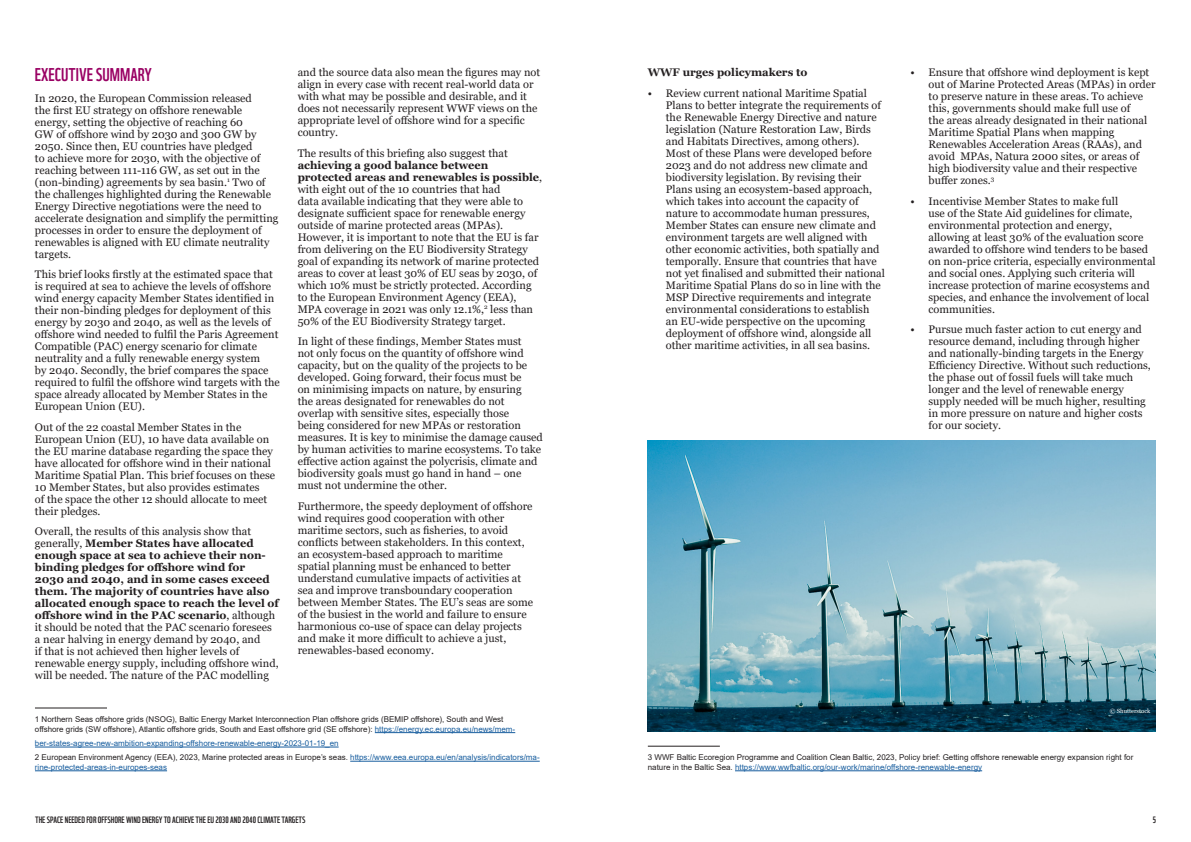
<style>
.page{position:relative;width:1191px;height:842px;background:#fff}
.page>*{position:absolute;margin:0;border:0;box-sizing:border-box;transform-origin:0 0}
.Subhead{font:18px "WWF";color:#990163}
.Bodycopy{font:11px/12px "Georgia";color:#231f20}
.Bodycopy-2{font:700 11px "Georgia";color:#231f20}
.t1{font:9px "WWF";color:#231f20}
.t2{font:8px/9.6px "Arial";color:#231f20}
.t3{font:8px/9.6px "Arial";color:#175d9e}
.Copyright_Credit{font:6px "Georgia";color:#fff}
.s1{font-weight:700}
.s2{color:#175d9e}
.s3{color:#231f20}
</style>
<div class="page">
<hr style="left:35px;top:707px;width:72px;height:1px;background:#231f20">
<hr style="left:375px;top:732px;width:140px;height:1px;background:#175d9e">
<hr style="left:35px;top:747px;width:304px;height:1px;background:#175d9e">
<hr style="left:350px;top:761px;width:190px;height:1px;background:#175d9e">
<hr style="left:35px;top:770px;width:132px;height:1px;background:#175d9e">
<hr style="left:648px;top:746px;width:72px;height:1px;background:#231f20">
<hr style="left:735px;top:770px;width:247px;height:1px;background:#175d9e">
<img style="left:647px;top:441px;width:508px;height:291px">
<p class="Subhead" style="left:35px;top:62px;width:118px">EXECUTIVE SUMMARY</p>
<p class="Bodycopy" style="left:35px;top:92px;width:245px">In 2020, the European Commission released<br>the first EU strategy on offshore renewable energy, setting the objective of reaching 60<br>GW of offshore wind by 2030 and 300 GW by 2050. Since then, EU countries have pledged<br>to achieve more for 2030, with the objective of reaching between 111-116 GW, as set out in the (non-binding) agreements by sea basin.<sup>1</sup> Two of the challenges highlighted during the Renewable Energy Directive negotiations were the need to accelerate designation and simplify the permitting processes in order to ensure the deployment of renewables is aligned with EU climate neutrality targets.</p>
<p class="Bodycopy" style="left:35px;top:268px;width:246px">This brief looks firstly at the estimated space that is required at sea to achieve the levels of offshore wind energy capacity Member States identified in their non-binding pledges for deployment of this energy by 2030 and 2040, as well as the levels of offshore wind needed to fulfil the Paris Agreement Compatible (PAC) energy scenario for climate neutrality and a fully renewable energy system<br>by 2040. Secondly, the brief compares the space required to fulfil the offshore wind targets with the space already allocated by Member States in the European Union (EU).</p>
<p class="Bodycopy" style="left:35px;top:421px;width:242px">Out of the 22 coastal Member States in the European Union (EU), 10 have data available on the EU marine database regarding the space they have allocated for offshore wind in their national Maritime Spatial Plan. This brief focuses on these 10 Member States, but also provides estimates<br>of the space the other 12 should allocate to meet their pledges.</p>
<p class="Bodycopy" style="left:35px;top:525px;width:245px">Overall, the results of this analysis show that generally, <span class="s1">Member States have allocated enough space at sea to achieve their non&shy;binding pledges for offshore wind for<br>2030 and 2040, and in some cases exceed them. The majority of countries have also allocated enough space to reach the level of offshore wind in the PAC scenario</span>, although it should be noted that the PAC scenario foresees a near halving in energy demand by 2040, and<br>if that is not achieved then higher levels of renewable energy supply, including offshore wind, will be needed. The nature of the PAC modelling</p>
<p class="t2" style="left:35px;top:714px;width:482px">1 Northern Seas offshore grids (NSOG), Baltic Energy Market Interconnection Plan offshore grids (BEMIP offshore), South and West offshore grids (SW offshore), Atlantic offshore grids, South and East offshore grid (SE offshore): <span class="s2">https://energy.ec.europa.eu/news/mem-</span></p>
<p class="t3" style="left:35px;top:738px;width:305px">ber-states-agree-new-ambition-expanding-offshore-renewable-energy-2023-01-19_en</p>
<p class="t3" style="left:35px;top:753px;width:506px"><span class="s3">2 European Environment Agency (EEA), 2023, Marine protected areas in Europe’s seas.</span> https://www.eea.europa.eu/en/analysis/indicators/ma&shy;rine-protected-areas-in-europes-seas</p>
<p class="Bodycopy" style="left:298px;top:67px;width:244px">and the source data also mean the figures may not align in every case with recent real-world data or with what may be possible and desirable, and it does not necessarily represent WWF views on the appropriate level of offshore wind for a specific country.</p>
<p class="Bodycopy" style="left:298px;top:147px;width:246px">The results of this briefing also suggest that <span class="s1">achieving a good balance between protected areas and renewables is possible</span>, with eight out of the 10 countries that had<br>data available indicating that they were able to designate sufficient space for renewable energy outside of marine protected areas (MPAs).<br>However, it is important to note that the EU is far from delivering on the EU Biodiversity Strategy goal of expanding its network of marine protected areas to cover at least 30% of EU seas by 2030, of which 10% must be strictly protected. According to the European Environment Agency (EEA), MPA coverage in 2021 was only 12.1%,<sup>2</sup> less than 50% of the EU Biodiversity Strategy target.</p>
<p class="Bodycopy" style="left:298px;top:336px;width:247px">In light of these findings, Member States must<br>not only focus on the quantity of offshore wind capacity, but on the quality of the projects to be developed. Going forward, their focus must be<br>on minimising impacts on nature, by ensuring<br>the areas designated for renewables do not overlap with sensitive sites, especially those<br>being considered for new MPAs or restoration measures. It is key to minimise the damage caused by human activities to marine ecosystems. To take effective action against the polycrisis, climate and biodiversity goals must go hand in hand – one must not undermine the other.</p>
<p class="Bodycopy" style="left:298px;top:500px;width:237px">Furthermore, the speedy deployment of offshore wind requires good cooperation with other maritime sectors, such as fisheries, to avoid conflicts between stakeholders. In this context, an ecosystem-based approach to maritime spatial planning must be enhanced to better understand cumulative impacts of activities at sea and improve transboundary cooperation between Member States. The EU’s seas are some of the busiest in the world and failure to ensure harmonious co-use of space can delay projects and make it more difficult to achieve a just, renewables-based economy.</p>
<p class="Bodycopy-2" style="left:648px;top:65px;width:161px">WWF urges policymakers to</p>
<p class="Bodycopy" style="left:666px;top:87px;width:221px;text-indent:-18px">• Review current national Maritime Spatial Plans to better integrate the requirements of the Renewable Energy Directive and nature legislation (Nature Restoration Law, Birds and Habitats Directives, among others).<br>Most of these Plans were developed before 2023 and do not address new climate and biodiversity legislation. By revising their Plans using an ecosystem-based approach, which takes into account the capacity of nature to accommodate human pressures, Member States can ensure new climate and environment targets are well aligned with other economic activities, both spatially and temporally. Ensure that countries that have not yet finalised and submitted their national Maritime Spatial Plans do so in line with the MSP Directive requirements and integrate environmental considerations to establish<br>an EU-wide perspective on the upcoming deployment of offshore wind, alongside all other maritime activities, in all sea basins.</p>
<p class="Bodycopy" style="left:928px;top:67px;width:229px;text-indent:-18px">• Ensure that offshore wind deployment is kept out of Marine Protected Areas (MPAs) in order to preserve nature in these areas. To achieve this, governments should make full use of<br>the areas already designated in their national Maritime Spatial Plans when mapping Renewables Acceleration Areas (RAAs), and avoid MPAs, Natura 2000 sites, or areas of high biodiversity value and their respective buffer zones.<sup>3</sup></p>
<p class="Bodycopy" style="left:928px;top:195px;width:229px;text-indent:-18px">• Incentivise Member States to make full<br>use of the State Aid guidelines for climate, environmental protection and energy, allowing at least 30% of the evaluation score awarded to offshore wind tenders to be based on non-price criteria, especially environmental and social ones. Applying such criteria will increase protection of marine ecosystems and species, and enhance the involvement of local communities.</p>
<p class="Bodycopy" style="left:928px;top:324px;width:224px;text-indent:-18px">• Pursue much faster action to cut energy and resource demand, including through higher and nationally-binding targets in the Energy Efficiency Directive. Without such reductions, the phase out of fossil fuels will take much longer and the level of renewable energy supply needed will be much higher, resulting in more pressure on nature and higher costs for our society.</p>
<p class="Copyright_Credit" style="left:1109px;top:707px;width:42px">© Shutterstock</p>
<p class="t2" style="left:648px;top:753px;width:487px">3 WWF Baltic Ecoregion Programme and Coalition Clean Baltic, 2023, Policy brief: Getting offshore renewable energy expansion right for nature in the Baltic Sea. <span class="s2">https://www.wwfbaltic.org/our-work/marine/offshore-renewable-energy</span></p>
<p class="t1" style="left:35px;top:814px;width:272px">THE SPACE NEEDED FOR OFFSHORE WIND ENERGY TO ACHIEVE THE EU 2030 AND 2040 CLIMATE TARGETS</p>
<p class="t1" style="left:1152px;top:814px;width:5px">5</p>
</div>
